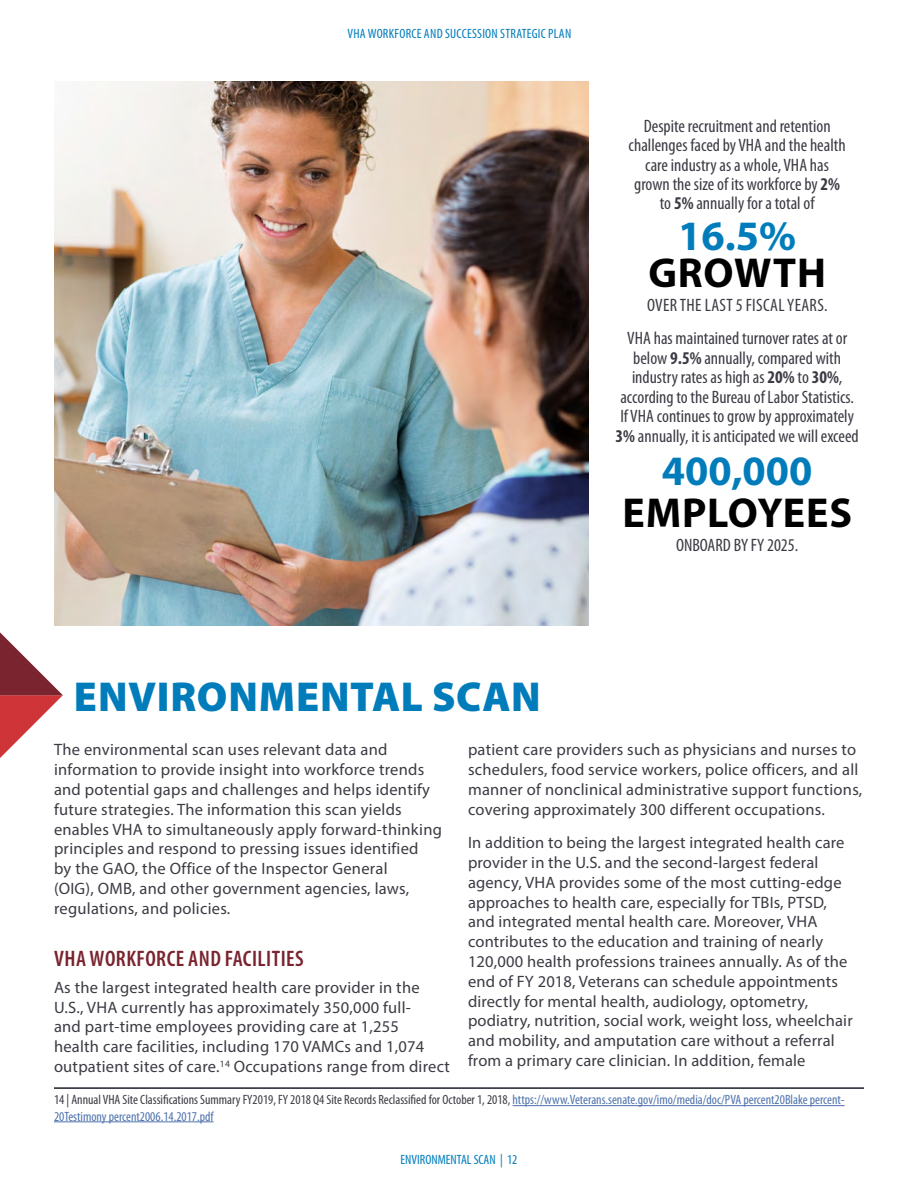
<style>
.page{position:relative;width:918px;height:1188px;background:#fff}
.page>*{position:absolute;margin:0;border:0;box-sizing:border-box;transform-origin:0 0}
.Highlight_Copy{font:700 42px/37.5px "Myriad Pro";letter-spacing:.02em;color:#000;text-align:center}
.t1{font:900 42px "Myriad Pro";letter-spacing:.015em;color:#007cbb}
.Highlight_Copy-2{font:700 42px "Myriad Pro";color:#007cbb}
.t2{font:600 condensed 22.5px "Myriad Pro";letter-spacing:.02em;color:#79242f}
.Highlight_Subcopy{font:condensed 18px/19.5px "Myriad Pro";color:#3b3b44;text-align:center}
.Highlight_Subcopy-2{font:condensed 18px "Myriad Pro";letter-spacing:.02em;color:#3b3b44}
.t3{font:16.5px/19.8px "Myriad Pro";letter-spacing:.015em;color:#3b3b44}
.Footnotes{font:condensed 13.5px "Myriad Pro";color:#3b3b44}
.t4{font:condensed 13.5px "Myriad Pro";letter-spacing:.02em;color:#007cbb}
.t5{font:condensed 13.5px "Myriad Pro";color:#4f73ad}
.t6{font:condensed 13.5px "Myriad Pro";color:#007cbb}
.s1{font-weight:700}
.s2{color:#007cbb}
.s3{color:#4f73ad}
</style>
<div class="page">
<hr style="left:54px;top:1087px;width:810px;height:2px;background:#1b1f2a">
<hr style="left:513px;top:1105px;width:332px;height:1px;background:#4f73ad">
<hr style="left:54px;top:1122px;width:160px;height:1px;background:#4f73ad">
<svg style="left:0;top:625px;width:63px;height:133px"></svg>
<img style="left:54px;top:81px;width:534px;height:544px">
<p class="t4" style="left:347px;top:26px;width:225px">VHA WORKFORCE AND SUCCESSION STRATEGIC PLAN</p>
<p class="Highlight_Subcopy" style="left:629px;top:116px;width:219px">Despite recruitment and retention challenges faced by VHA and the health care industry as a whole, VHA has grown the size of its workforce by <span class="s1">2% </span>to <span class="s1">5%</span> annually for a total of</p>
<p class="Highlight_Copy" style="left:648px;top:215px;width:179px"><span class="s2">16.5%<br></span>GROWTH</p>
<p class="Highlight_Subcopy-2" style="left:647px;top:296px;width:182px">OVER THE LAST 5 FISCAL YEARS.</p>
<p class="Highlight_Subcopy" style="left:620px;top:329px;width:235px">VHA has maintained turnover rates at or below <span class="s1">9.5%</span> annually, compared with industry rates as high as <span class="s1">20%</span> to <span class="s1">30%</span>, according to the Bureau of Labor Statistics.</p>
<p class="Highlight_Subcopy" style="left:616px;top:407px;width:245px;text-align:left">If VHA continues to grow by approximately<br><span class="s1">3%</span> annually, it is anticipated we will exceed</p>
<p class="Highlight_Copy-2" style="left:662px;top:444px;width:152px">400,000</p>
<p class="Highlight_Copy" style="left:622px;top:493px;width:231px">EMPLOYEES</p>
<p class="Highlight_Subcopy" style="left:676px;top:536px;width:124px">ONBOARD BY FY 2025.</p>
<h1 class="t1" style="left:74px;top:669px;width:468px">ENVIRONMENTAL SCAN</h1>
<p class="t3" style="left:54px;top:740px;width:390px">The environmental scan uses relevant data and information to provide insight into workforce trends and potential gaps and challenges and helps identify future strategies. The information this scan yields enables VHA to simultaneously apply forward-thinking principles and respond to pressing issues identified<br>by the GAO, the Office of the Inspector General<br>(OIG), OMB, and other government agencies, laws, regulations, and policies.</p>
<h2 class="t2" style="left:54px;top:945px;width:251px">VHA WORKFORCE AND FACILITIES</h2>
<p class="t3" style="left:54px;top:977px;width:398px">As the largest integrated health care provider in the U.S., VHA currently has approximately 350,000 full-<br>and part-time employees providing care at 1,255<br>health care facilities, including 170 VAMCs and 1,074 outpatient sites of care.<sup>14</sup> Occupations range from direct</p>
<p class="Footnotes" style="left:54px;top:1093px;width:792px">14 | Annual VHA Site Classifications Summary FY2019, FY 2018 Q4 Site Records Reclassified for October 1, 2018, <span class="s3">https://www.Veterans.senate.gov/imo/media/doc/PVA percent20Blake percent-</span></p>
<p class="t5" style="left:54px;top:1109px;width:161px">20Testimony percent2006.14.2017.pdf</p>
<p class="t3" style="left:468px;top:740px;width:396px">patient care providers such as physicians and nurses to schedulers, food service workers, police officers, and all manner of nonclinical administrative support functions, covering approximately 300 different occupations.</p>
<p class="t3" style="left:468px;top:832px;width:386px">In addition to being the largest integrated health care provider in the U.S. and the second-largest federal agency, VHA provides some of the most cutting-edge approaches to health care, especially for TBIs, PTSD, and integrated mental health care. Moreover, VHA contributes to the education and training of nearly 120,000 health professions trainees annually. As of the end of FY 2018, Veterans can schedule appointments directly for mental health, audiology, optometry, podiatry, nutrition, social work, weight loss, wheelchair and mobility, and amputation care without a referral from a primary care clinician. In addition, female</p>
<p class="t6" style="left:400px;top:1152px;width:118px">ENVIRONMENTAL SCAN | 12</p>
</div>
